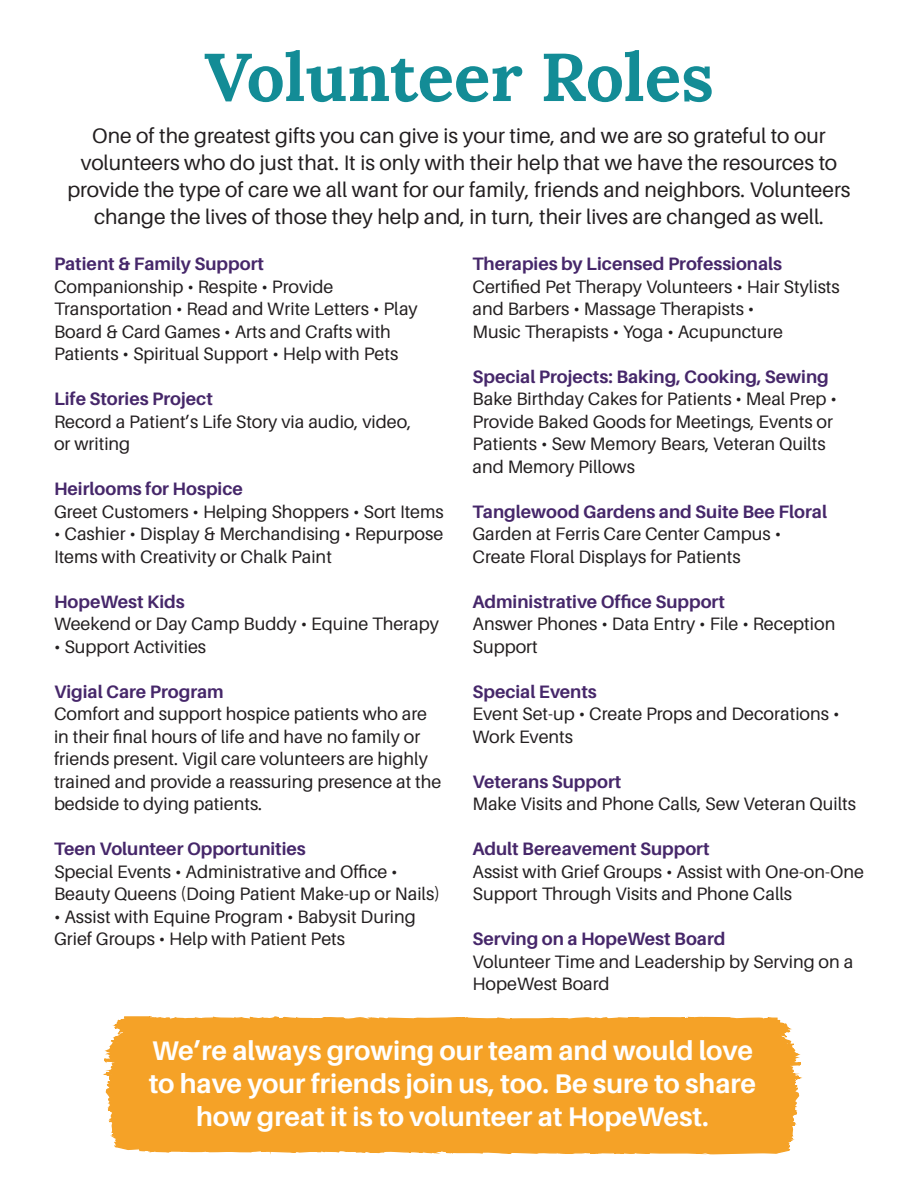
<style>
.page{position:relative;width:918px;height:1188px;background:#fff}
.page>*{position:absolute;margin:0;border:0;box-sizing:border-box;transform-origin:0 0}
.t1{font:700 67.5px "Lora";color:#138c96}
.t2{font:700 27px/33px "Aileron";color:#fff;text-align:center}
.t3{font:21px/27px "Aileron";color:#231f20;text-align:center}
.t4{font:18px/22.5px "Aileron";color:#231f20}
.t5{font:700 18px "Aileron";color:#46276a}
</style>
<div class="page">
<div style="left:163px;top:1016px;width:615px;height:139px;background:#f5a227"></div>
<svg style="left:397px;top:1020px;width:10px;height:8px"></svg>
<svg style="left:191px;top:1145px;width:65px;height:9px"></svg>
<svg style="left:450px;top:1143px;width:25px;height:10px"></svg>
<svg style="left:334px;top:1145px;width:56px;height:8px"></svg>
<svg style="left:268px;top:1145px;width:4px;height:6px"></svg>
<svg style="left:278px;top:1140px;width:48px;height:13px"></svg>
<svg style="left:563px;top:1146px;width:47px;height:9px"></svg>
<svg style="left:719px;top:1147px;width:15px;height:3px"></svg>
<svg style="left:606px;top:1022px;width:46px;height:5px"></svg>
<svg style="left:742px;top:1019px;width:60px;height:135px"></svg>
<svg style="left:103px;top:1016px;width:60px;height:137px"></svg>
<p class="t1" style="left:204px;top:20px;width:511px">Volunteer Roles</p>
<p class="t3" style="left:67px;top:123px;width:785px">One of the greatest gifts you can give is your time, and we are so grateful to our volunteers who do just that. It is only with their help that we have the resources to provide the type of care we all want for our family, friends and neighbors. Volunteers change the lives of those they help and, in turn, their lives are changed as well.</p>
<p class="t5" style="left:54px;top:254px;width:212px">Patient &amp; Family Support</p>
<p class="t4" style="left:54px;top:275px;width:365px">Companionship • Respite • Provide Transportation • Read and Write Letters • Play Board &amp; Card Games • Arts and Crafts with Patients • Spiritual Support • Help with Pets</p>
<p class="t5" style="left:54px;top:389px;width:160px">Life Stories Project</p>
<p class="t4" style="left:54px;top:410px;width:359px">Record a Patient’s Life Story via audio, video, or writing</p>
<p class="t5" style="left:54px;top:479px;width:190px">Heirlooms for Hospice</p>
<p class="t4" style="left:54px;top:500px;width:391px">Greet Customers • Helping Shoppers • Sort Items</p>
<p class="t4" style="left:54px;top:523px;width:391px">• Cashier • Display &amp; Merchandising • Repurpose<br>Items with Creativity or Chalk Paint</p>
<p class="t5" style="left:54px;top:591px;width:132px">HopeWest Kids</p>
<p class="t4" style="left:54px;top:613px;width:387px">Weekend or Day Camp Buddy • Equine Therapy</p>
<p class="t4" style="left:54px;top:635px;width:154px">• Support Activities</p>
<p class="t5" style="left:54px;top:681px;width:171px">Vigial Care Program</p>
<p class="t4" style="left:54px;top:703px;width:389px">Comfort and support hospice patients who are in their final hours of life and have no family or friends present. Vigil care volunteers are highly trained and provide a reassuring presence at the bedside to dying patients.</p>
<p class="t5" style="left:54px;top:839px;width:253px">Teen Volunteer Opportunities</p>
<p class="t4" style="left:54px;top:860px;width:388px">Special Events • Administrative and Office •<br>Beauty Queens (Doing Patient Make-up or Nails)</p>
<p class="t4" style="left:54px;top:905px;width:364px">• Assist with Equine Program • Babysit During<br>Grief Groups • Help with Patient Pets</p>
<p class="t5" style="left:472px;top:254px;width:311px">Therapies by Licensed Professionals</p>
<p class="t4" style="left:472px;top:275px;width:369px">Certified Pet Therapy Volunteers • Hair Stylists and Barbers • Massage Therapists •</p>
<p class="t4" style="left:472px;top:320px;width:312px">Music Therapists • Yoga • Acupuncture</p>
<p class="t5" style="left:472px;top:366px;width:358px">Special Projects: Baking, Cooking, Sewing</p>
<p class="t4" style="left:472px;top:388px;width:366px">Bake Birthday Cakes for Patients • Meal Prep • Provide Baked Goods for Meetings, Events or Patients • Sew Memory Bears, Veteran Quilts and Memory Pillows</p>
<p class="t5" style="left:472px;top:501px;width:356px">Tanglewood Gardens and Suite Bee Floral</p>
<p class="t4" style="left:472px;top:523px;width:310px">Garden at Ferris Care Center Campus •<br>Create Floral Displays for Patients</p>
<p class="t5" style="left:472px;top:591px;width:254px">Administrative Office Support</p>
<p class="t4" style="left:472px;top:613px;width:364px">Answer Phones • Data Entry • File • Reception<br>Support</p>
<p class="t5" style="left:472px;top:681px;width:126px">Special Events</p>
<p class="t4" style="left:472px;top:703px;width:369px">Event Set-up • Create Props and Decorations •<br>Work Events</p>
<p class="t5" style="left:472px;top:771px;width:150px">Veterans Support</p>
<p class="t4" style="left:472px;top:793px;width:385px">Make Visits and Phone Calls, Sew Veteran Quilts</p>
<p class="t5" style="left:472px;top:839px;width:239px">Adult Bereavement Support</p>
<p class="t4" style="left:472px;top:860px;width:393px">Assist with Grief Groups • Assist with One-on-One<br>Support Through Visits and Phone Calls</p>
<p class="t5" style="left:472px;top:929px;width:254px">Serving on a HopeWest Board</p>
<p class="t4" style="left:472px;top:950px;width:382px">Volunteer Time and Leadership by Serving on a<br>HopeWest Board</p>
<p class="t2" style="left:149px;top:1034px;width:609px">We’re always growing our team and would love to have your friends join us, too. Be sure to share how great it is to volunteer at HopeWest.</p>
</div>
